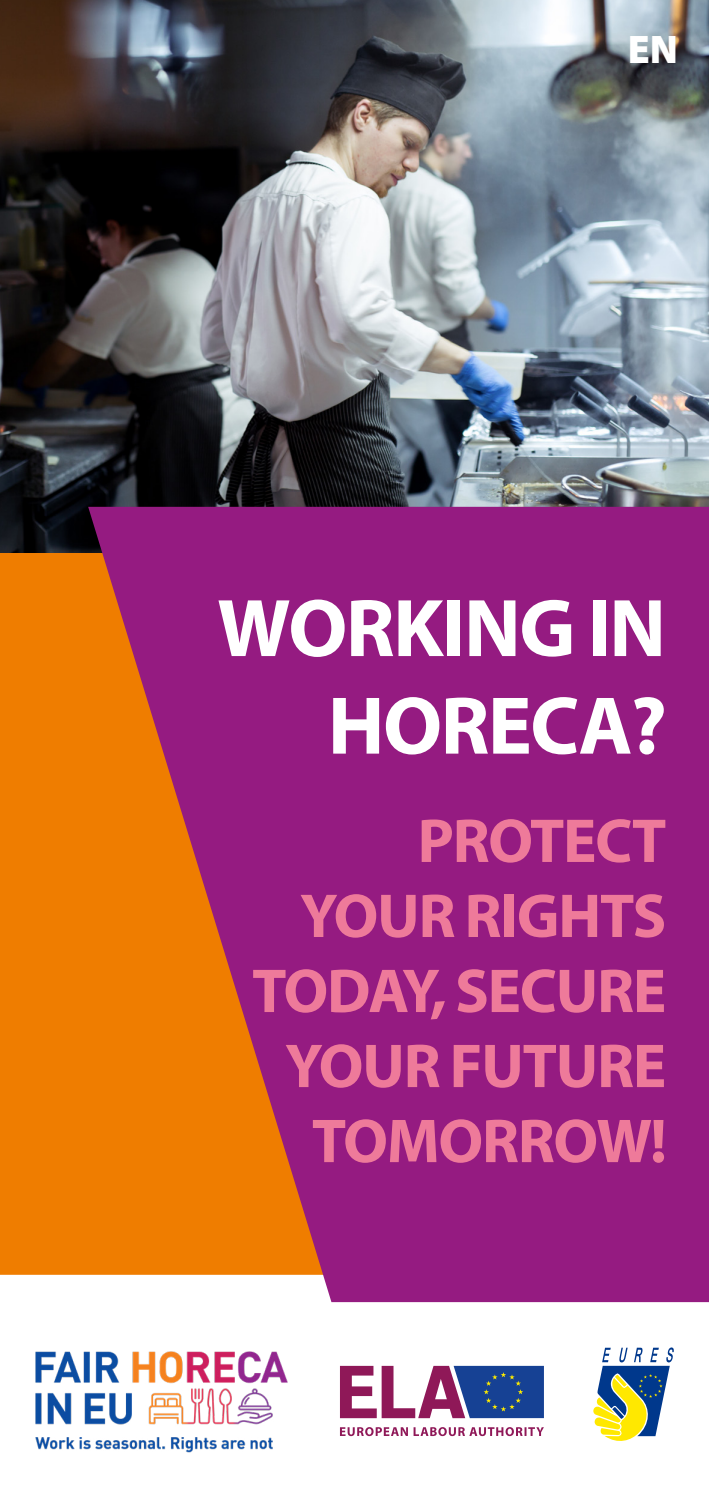
<style>
.page{position:relative;width:709px;height:1489px;background:#fff}
.page>*{position:absolute;margin:0;border:0;box-sizing:border-box;transform-origin:0 0}
.t1{font:700 82.5px/97.5px "Myriad Pro";letter-spacing:-.02em;color:#fff;text-align:right}
.t2{font:700 62.5px/75px "Myriad Pro";letter-spacing:-.02em;color:#ee7a9a;text-align:right}
.t3{font:40px "Myriad Variable Concept";color:#fff}
</style>
<div class="page">
<div style="left:0;top:552px;width:88px;height:722px;background:#ef7d00"></div>
<svg style="left:340px;top:1427px;width:204px;height:8px"></svg>
<svg style="left:340px;top:1365px;width:204px;height:52px"></svg>
<img style="left:35px;top:1351px;width:253px;height:102px">
<svg style="left:593px;top:1347px;width:81px;height:94px"></svg>
<img style="left:0;top:0;width:709px;height:552px">
<svg style="left:88px;top:507px;width:621px;height:794px;background:#a62f6a"></svg>
<p class="t3" style="left:628px;top:26px;width:52px">EN</p>
<h1 class="t1" style="left:217px;top:576px;width:451px">WORKING IN<br>HORECA?</h1>
<p class="t2" style="left:252px;top:801px;width:416px">PROTECT<br>YOUR RIGHTS<br>TODAY, SECURE<br>YOUR FUTURE<br>TOMORROW!</p>
</div>
